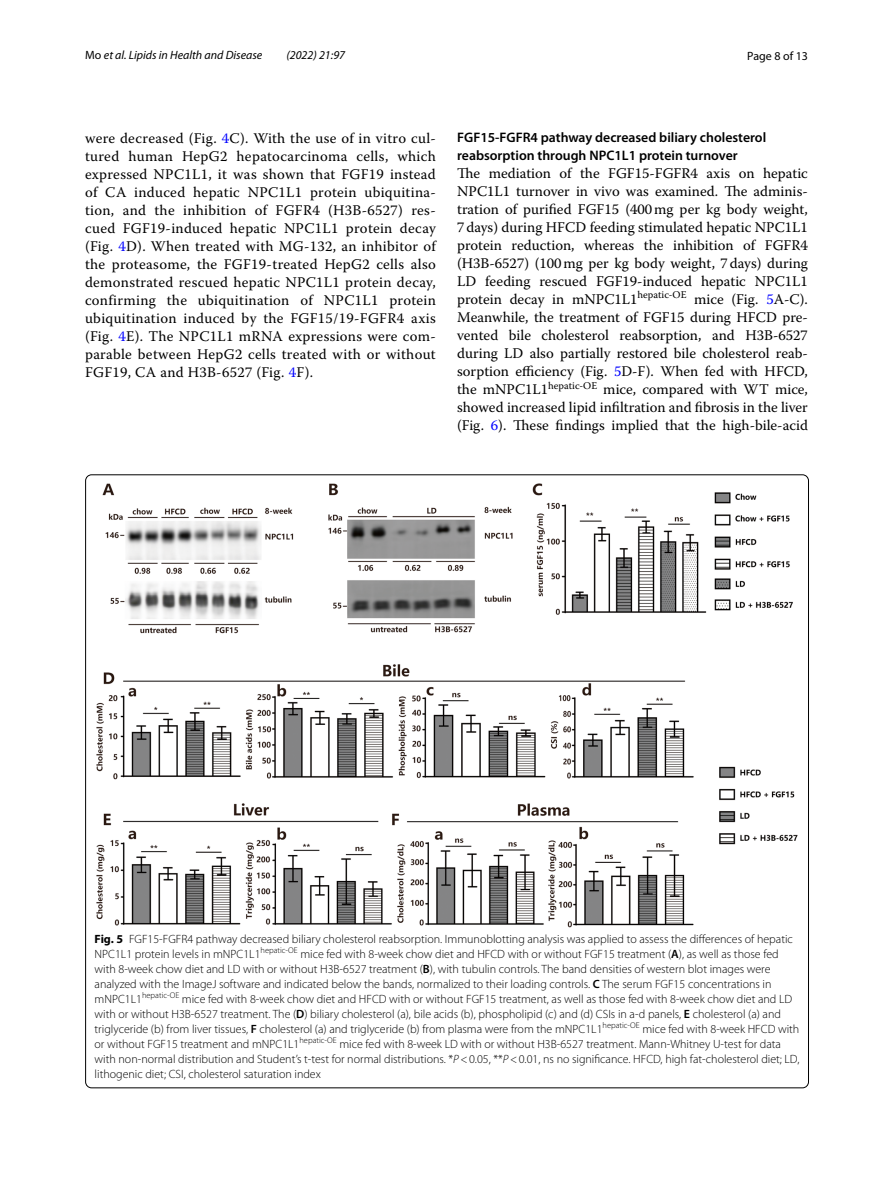
<style>
.page{position:relative;width:893px;height:1187px;background:#fff}
.page>*{position:absolute;margin:0;border:0;box-sizing:border-box;transform-origin:0 0}
.t1{font:14.7px/18px "Warnock Pro";letter-spacing:.01em;color:#000;text-align:justify}
.t2{font:600 13.8px/18px "Myriad Pro";color:#000}
.t3{font:300 12px/15px "Myriad Pro";color:#000}
.t4{font:italic 12px "Myriad Pro";color:#000}
.t5{font:12px "Myriad Pro";color:#000}
.s1{font-style:normal}
.s2{color:#00f}
.s3{font-weight:700}
.s4{font-weight:600}
.s5{font-style:italic}
</style>
<div class="page">
<img style="left:97px;top:484px;width:700px;height:443px">
<p class="t4" style="left:85px;top:48px;width:179px"><span class="s1">Mo</span> et al. Lipids in Health and Disease</p>
<p class="t4" style="left:286px;top:48px;width:60px">(2022) 21:97</p>
<p class="t5" style="left:747px;top:48px;width:62px">Page 8 of 13</p>
<p class="t1" style="left:85px;top:128px;width:352px">were decreased (Fig. <span class="s2">4</span>C). With the use of in vitro cul&shy;tured human HepG2 hepatocarcinoma cells, which expressed NPC1L1, it was shown that FGF19 instead of CA induced hepatic NPC1L1 protein ubiquitina&shy;tion, and the inhibition of FGFR4 (H3B-6527) res&shy;cued FGF19-induced hepatic NPC1L1 protein decay (Fig. <span class="s2">4</span>D). When treated with MG-132, an inhibitor of the proteasome, the FGF19-treated HepG2 cells also demonstrated rescued hepatic NPC1L1 protein decay, confirming the ubiquitination of NPC1L1 protein ubiquitination induced by the FGF15/19-FGFR4 axis (Fig. <span class="s2">4</span>E). The NPC1L1 mRNA expressions were com&shy;parable between HepG2 cells treated with or without FGF19, CA and H3B-6527 (Fig. <span class="s2">4</span>F).</p>
<p class="t2" style="left:457px;top:128px;width:311px">FGF15‑FGFR4 pathway decreased biliary cholesterol reabsorption through NPC1L1 protein turnover</p>
<p class="t1" style="left:457px;top:164px;width:352px">The mediation of the FGF15-FGFR4 axis on hepatic NPC1L1 turnover in vivo was examined. The adminis&shy;tration of purified FGF15 (400mg per kg body weight, 7days) during HFCD feeding stimulated hepatic NPC1L1 protein reduction, whereas the inhibition of FGFR4 (H3B-6527) (100mg per kg body weight, 7days) during LD feeding rescued FGF19-induced hepatic NPC1L1 protein decay in mNPC1L1<sup>hepatic-OE</sup> mice (Fig. <span class="s2">5</span>A-C).<br>Meanwhile, the treatment of FGF15 during HFCD pre&shy;vented bile cholesterol reabsorption, and H3B-6527 during LD also partially restored bile cholesterol reab&shy;sorption efficiency (Fig. <span class="s2">5</span>D-F). When fed with HFCD, the mNPC1L1<sup>hepatic-OE</sup> mice, compared with WT mice, showed increased lipid infiltration and fibrosis in the liver (Fig. <span class="s2">6</span>). These findings implied that the high-bile-acid</p>
<p class="t3" style="left:95px;top:931px;width:706px"><span class="s3">Fig. 5</span> FGF15-FGFR4 pathway decreased biliary cholesterol reabsorption. Immunoblotting analysis was applied to assess the differences of hepatic NPC1L1 protein levels in mNPC1L1<sup>hepatic-OE</sup> mice fed with 8-week chow diet and HFCD with or without FGF15 treatment (<span class="s4">A</span>), as well as those fed with 8-week chow diet and LD with or without H3B-6527 treatment (<span class="s4">B</span>), with tubulin controls. The band densities of western blot images were analyzed with the ImageJ software and indicated below the bands, normalized to their loading controls. <span class="s4">C</span> The serum FGF15 concentrations in mNPC1L1<sup>hepatic-OE</sup> mice fed with 8-week chow diet and HFCD with or without FGF15 treatment, as well as those fed with 8-week chow diet and LD with or without H3B-6527 treatment. The (<span class="s4">D</span>) biliary cholesterol (a), bile acids (b), phospholipid (c) and (d) CSIs in a-d panels, <span class="s4">E</span> cholesterol (a) and triglyceride (b) from liver tissues, <span class="s4">F</span> cholesterol (a) and triglyceride (b) from plasma were from the mNPC1L1<sup>hepatic-OE</sup> mice fed with 8-week HFCD with or without FGF15 treatment and mNPC1L1<sup>hepatic-OE</sup> mice fed with 8-week LD with or without H3B-6527 treatment. Mann-Whitney U-test for data with non-normal distribution and Student’s t-test for normal distributions. *<span class="s5">P</span>&lt;0.05, **<span class="s5">P</span>&lt;0.01, ns no significance. HFCD, high fat-cholesterol diet; LD, lithogenic diet; CSI, cholesterol saturation index</p>
</div>
